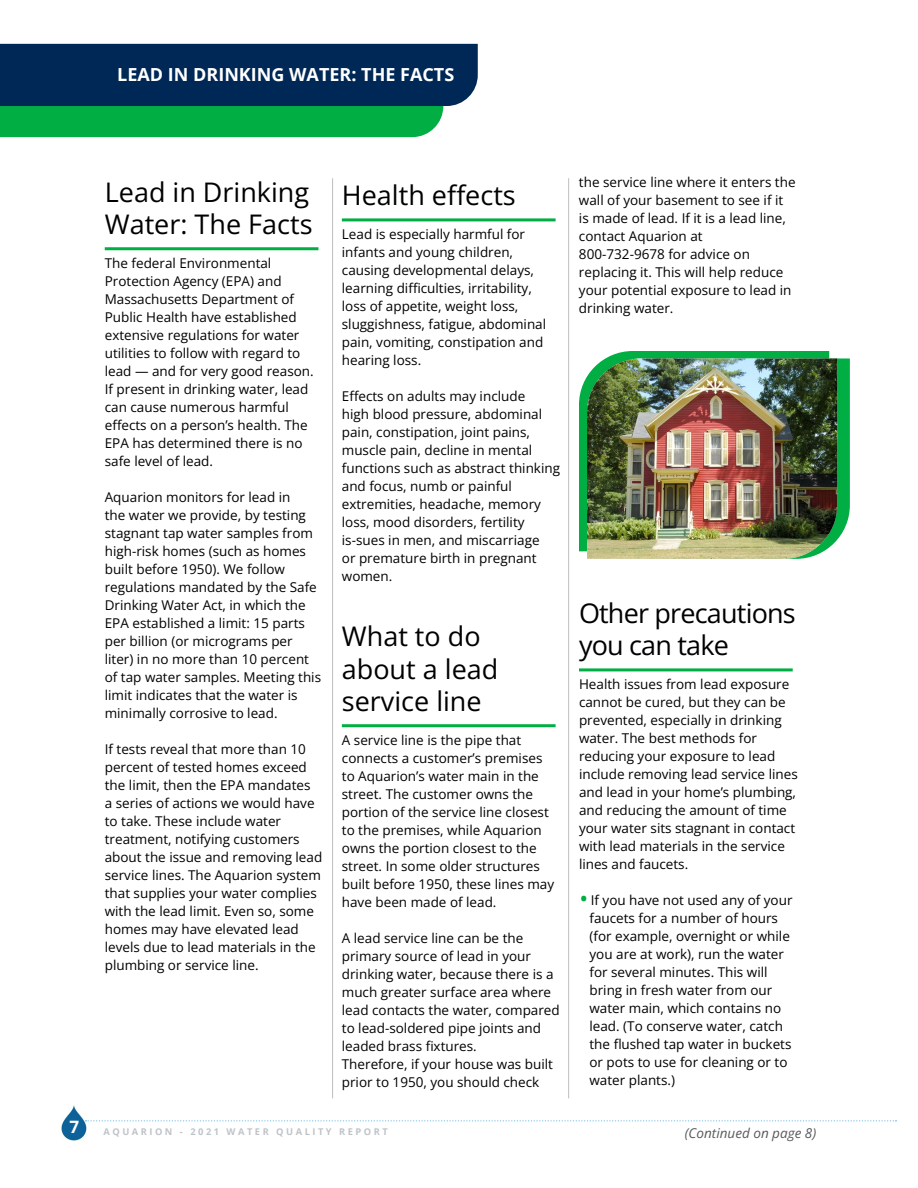
<style>
.page{position:relative;width:918px;height:1188px;background:#fff}
.page>*{position:absolute;margin:0;border:0;box-sizing:border-box;transform-origin:0 0}
.t1{font:27px/32.4px "Open Sans";color:#000}
.t2{font:27px/32.4px "Open Sans";letter-spacing:-.03em;color:#000}
.t3{font:700 18px "Open Sans";color:#fff}
.t4{font:700 17.1px "Open Sans";color:#fff}
.t5{font:13.5px/18px "Open Sans";color:#000}
.t6{font:italic 13.5px "Open Sans";color:#58595b}
.t7{font:700 9.3px "Open Sans";letter-spacing:.27em;color:#bfc3c9}
.s1{font-weight:700;font-size:18px;color:#00ae43}
</style>
<div class="page">
<img style="left:61px;top:1105px;width:28px;height:35px">
<svg style="left:85px;top:1120px;width:811px;height:1px"></svg>
<svg style="left:0;top:44px;width:478px;height:93px;background:#085855"></svg>
<hr style="left:105px;top:247px;width:213px;height:3px;background:#00ae43">
<hr style="left:342px;top:218px;width:214px;height:3px;background:#00ae43">
<hr style="left:342px;top:724px;width:214px;height:3px;background:#00ae43">
<hr style="left:579px;top:668px;width:214px;height:3px;background:#00ae43">
<hr style="left:332px;top:178px;width:1px;height:920px;background:#bcbec0">
<hr style="left:568px;top:178px;width:1px;height:920px;background:#bcbec0">
<svg style="left:837px;top:358px;width:13px;height:182px;background:#15b251"></svg>
<svg style="left:579px;top:351px;width:250px;height:200px;background:#24b95d"></svg>
<img style="left:587px;top:358px;width:250px;height:201px">
<h2 class="t3" style="left:117px;top:61px;width:339px">LEAD IN DRINKING WATER: THE FACTS</h2>
<h1 class="t1" style="left:105px;top:175px;width:209px">Lead in Drinking<br>Water: The Facts</h1>
<p class="t5" style="left:105px;top:254px;width:210px">The federal Environmental<br>Protection Agency (EPA) and<br>Massachusetts Department of<br>Public Health have established extensive regulations for water utilities to follow with regard to lead — and for very good reason.<br>If present in drinking water, lead can cause numerous harmful effects on a person’s health. The<br>EPA has determined there is no safe level of lead.</p>
<p class="t5" style="left:105px;top:488px;width:218px">Aquarion monitors for lead in<br>the water we provide, by testing stagnant tap water samples from high-risk homes (such as homes built before 1950). We follow regulations mandated by the Safe<br>Drinking Water Act, in which the<br>EPA established a limit: 15 parts per billion (or micrograms per liter) in no more than 10 percent of tap water samples. Meeting this limit indicates that the water is minimally corrosive to lead.</p>
<p class="t5" style="left:105px;top:740px;width:219px">If tests reveal that more than 10 percent of tested homes exceed the limit, then the EPA mandates<br>a series of actions we would have to take. These include water treatment, notifying customers about the issue and removing lead service lines. The Aquarion system that supplies your water complies with the lead limit. Even so, some homes may have elevated lead levels due to lead materials in the plumbing or service line.</p>
<h1 class="t1" style="left:342px;top:179px;width:175px">Health effects</h1>
<p class="t5" style="left:342px;top:225px;width:206px">Lead is especially harmful for infants and young children, causing developmental delays, learning difficulties, irritability, loss of appetite, weight loss, sluggishness, fatigue, abdominal pain, vomiting, constipation and hearing loss.</p>
<p class="t5" style="left:342px;top:387px;width:220px">Effects on adults may include<br>high blood pressure, abdominal pain, constipation, joint pains, muscle pain, decline in mental functions such as abstract thinking and focus, numb or painful extremities, headache, memory loss, mood disorders, fertility is-sues in men, and miscarriage<br>or premature birth in pregnant women.</p>
<h1 class="t1" style="left:342px;top:620px;width:158px">What to do about a lead service line</h1>
<p class="t5" style="left:342px;top:731px;width:214px">A service line is the pipe that connects a customer’s premises to Aquarion’s water main in the street. The customer owns the portion of the service line closest to the premises, while Aquarion owns the portion closest to the street. In some older structures built before 1950, these lines may have been made of lead.</p>
<p class="t5" style="left:342px;top:929px;width:219px">A lead service line can be the primary source of lead in your drinking water, because there is a much greater surface area where lead contacts the water, compared to lead-soldered pipe joints and leaded brass fixtures.<br>Therefore, if your house was built prior to 1950, you should check</p>
<p class="t4" style="left:69px;top:1115px;width:11px">7</p>
<p class="t7" style="left:104px;top:1125px;width:286px">AQUARION - 2021 WATER QUALITY REPORT</p>
<p class="t5" style="left:579px;top:173px;width:218px">the service line where it enters the wall of your basement to see if it is made of lead. If it is a lead line, contact Aquarion at<br>800-732-9678 for advice on replacing it. This will help reduce your potential exposure to lead in drinking water.</p>
<h1 class="t2" style="left:579px;top:596px;width:218px">Other precautions you can take</h1>
<p class="t5" style="left:579px;top:675px;width:220px">Health issues from lead exposure cannot be cured, but they can be prevented, especially in drinking water. The best methods for reducing your exposure to lead include removing lead service lines and lead in your home’s plumbing, and reducing the amount of time your water sits stagnant in contact with lead materials in the service lines and faucets.</p>
<p class="t5" style="left:589px;top:891px;width:205px;text-indent:-9px"><span class="s1">•</span> If you have not used any of your faucets for a number of hours (for example, overnight or while you are at work), run the water for several minutes. This will bring in fresh water from our water main, which contains no lead. (To conserve water, catch the flushed tap water in buckets or pots to use for cleaning or to water plants.)</p>
<p class="t6" style="left:685px;top:1123px;width:133px">(Continued on page 8)</p>
</div>
